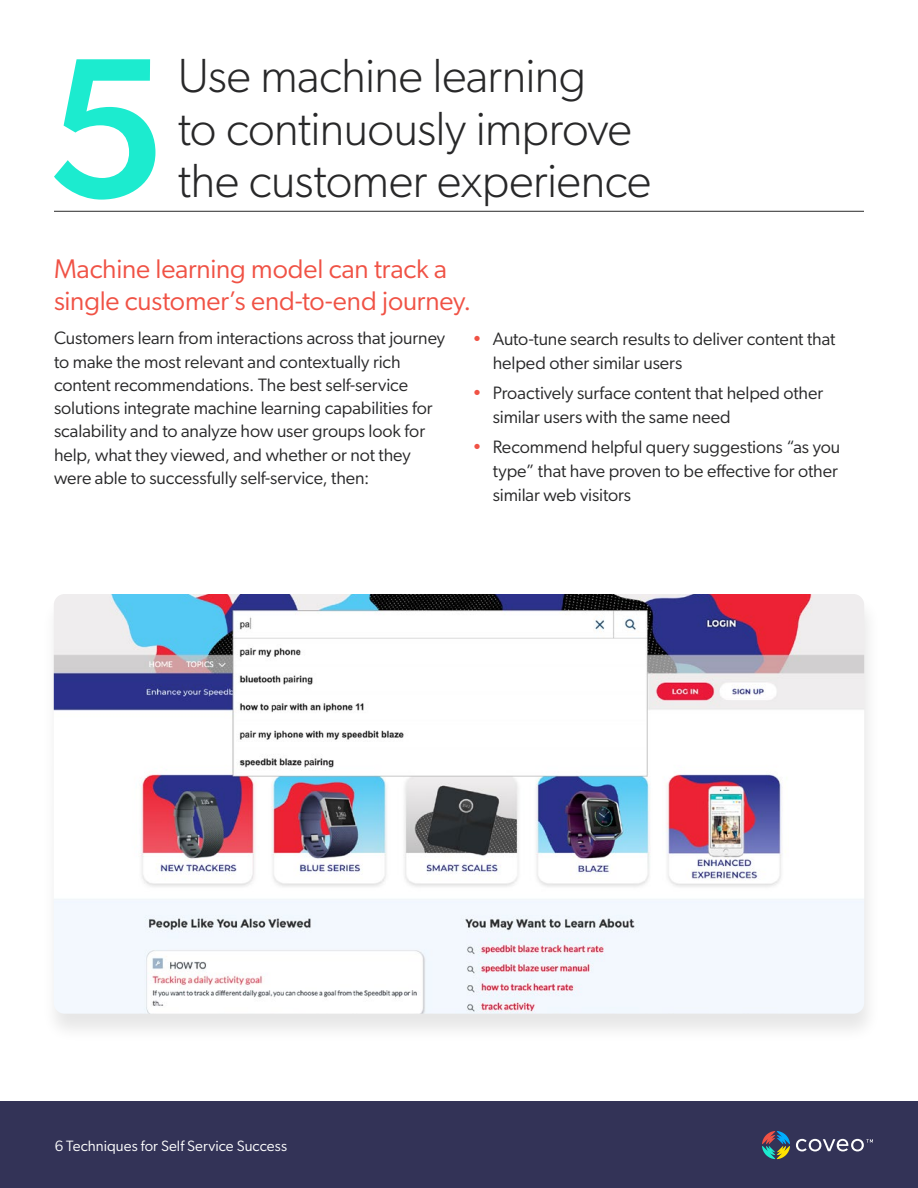
<style>
.page{position:relative;width:918px;height:1188px;background:#fff}
.page>*{position:absolute;margin:0;border:0;box-sizing:border-box;transform-origin:0 0}
.t1{font:500 200.1px "Gibson";color:#1cebcf}
.t2{font:300 48px/52.5px "Gibson";letter-spacing:-.01em;color:#282829}
.t3{font:27px/31.5px "Gibson";letter-spacing:-.005em;color:#f05245}
.t4{font:18px/23.2px "Gibson";letter-spacing:-.005em;color:#282829}
.t5{font:15px "Gibson";letter-spacing:.005em;color:#fff}
.s1{color:#f05245}
</style>
<div class="page">
<div style="left:0;top:1102px;width:918px;height:86px;background:#333357"></div>
<svg style="left:796px;top:1139px;width:77px;height:12px"></svg>
<svg style="left:762px;top:1131px;width:28px;height:28px"></svg>
<hr style="left:54px;top:211px;width:810px;height:1px;background:#282829">
<div style="left:42px;top:593px;width:840px;height:450px;background:#000;opacity:.1"></div>
<img style="left:54px;top:594px;width:810px;height:420px">
<h1 class="t1" style="left:44px;top:8px;width:123px">5</h1>
<h2 class="t2" style="left:178px;top:49px;width:475px">Use machine learning<br>to continuously improve the customer experience</h2>
<h3 class="t3" style="left:54px;top:253px;width:419px">Machine learning model can track a single customer’s end-to-end journey.</h3>
<p class="t4" style="left:54px;top:326px;width:393px">Customers learn from interactions across that journey to make the most relevant and contextually rich content recommendations. The best self-service solutions integrate machine learning capabilities for scalability and to analyze how user groups look for help, what they viewed, and whether or not they were able to successfully self-service, then:</p>
<p class="t4" style="left:493px;top:327px;width:344px;line-height:24px;text-indent:-20px"><span class="s1">•</span> Auto-tune search results to deliver content that helped other similar users</p>
<p class="t4" style="left:493px;top:381px;width:332px;line-height:24px;text-indent:-20px"><span class="s1">•</span> Proactively surface content that helped other similar users with the same need</p>
<p class="t4" style="left:493px;top:435px;width:349px;line-height:24px;text-indent:-20px"><span class="s1">•</span> Recommend helpful query suggestions “as you type” that have proven to be effective for other similar web visitors</p>
<p class="t5" style="left:55px;top:1137px;width:234px">6 Techniques for Self Service Success</p>
</div>
